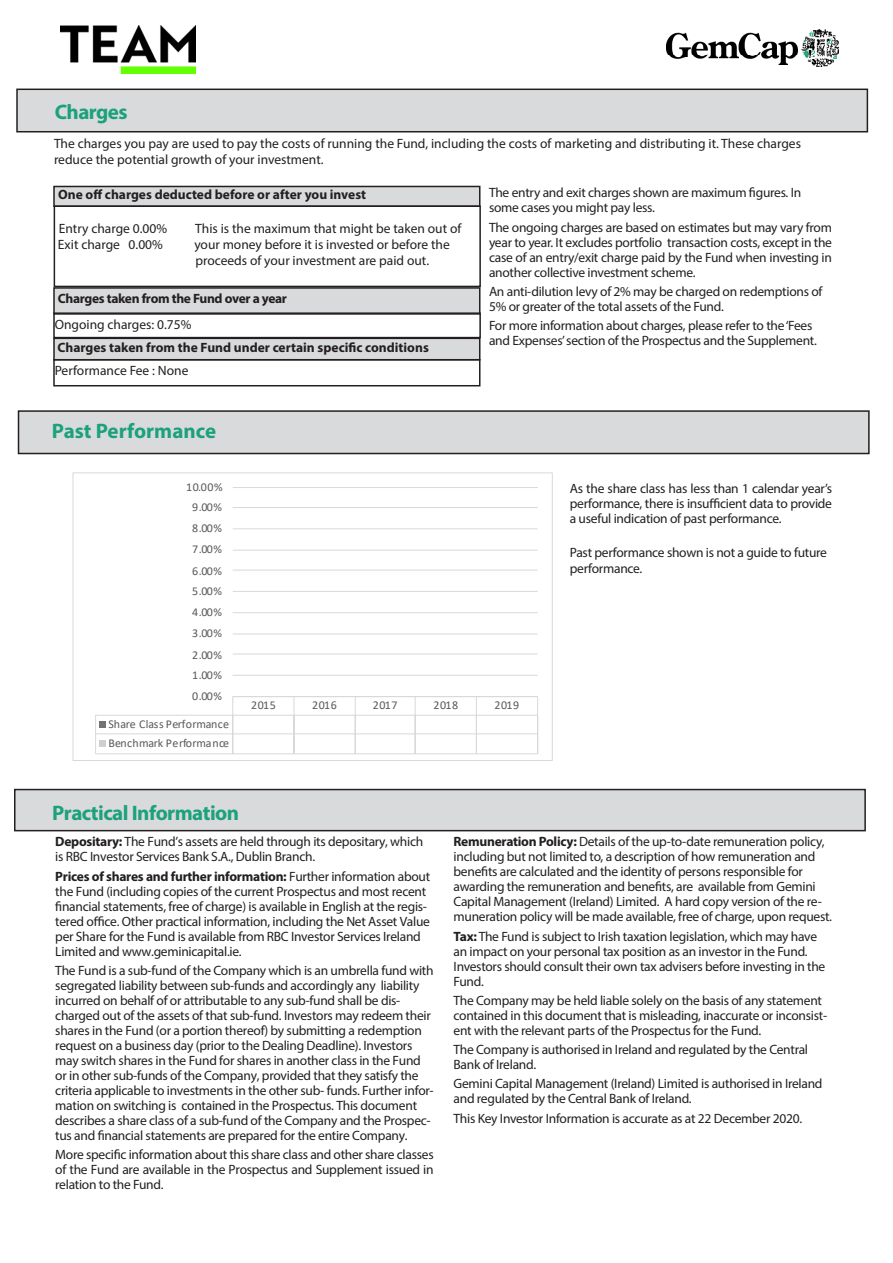
<style>
.page{position:relative;width:893px;height:1263px;background:#fff}
.page>*{position:absolute;margin:0;border:0;box-sizing:border-box;transform-origin:0 0}
.t1{font:700 21px "Myriad Pro";letter-spacing:-.025em;color:#1ba17b}
.t2{font:700 21px "Myriad Pro";color:#1ba17b}
.t3{font:13.5px/15px "Myriad Pro";letter-spacing:-.02em;color:#231f20}
.t4{font:13.5px/16.2px "Myriad Pro";color:#231f20}
.t5{font:700 13.5px "Myriad Pro";color:#231f20}
.t6{font:700 13.5px "Myriad Pro";letter-spacing:-.025em;color:#231f20}
.t7{font:12px/18.6px "Calibri";letter-spacing:-.015em;color:#595959}
.s1{font-weight:700}
</style>
<div class="page">
<div style="left:17px;top:89px;width:850px;height:43px;background:#d9dadc"></div>
<div style="left:16px;top:89px;width:852px;height:43px;border:2px solid #231f20"></div>
<div style="left:54px;top:186px;width:426px;height:20px;background:#d9dadc"></div>
<div style="left:53px;top:186px;width:427px;height:21px;border:2px solid #231f20"></div>
<div style="left:54px;top:205px;width:427px;height:82px;border:2px solid #231f20"></div>
<div style="left:54px;top:288px;width:426px;height:26px;background:#d9dadc"></div>
<div style="left:53px;top:287px;width:427px;height:28px;border:2px solid #231f20"></div>
<div style="left:54px;top:338px;width:426px;height:22px;background:#d9dadc"></div>
<div style="left:53px;top:338px;width:427px;height:22px;border:2px solid #231f20"></div>
<div style="left:53px;top:359px;width:427px;height:27px;border:2px solid #231f20"></div>
<div style="left:19px;top:411px;width:850px;height:42px;background:#d9dadc"></div>
<div style="left:18px;top:410px;width:852px;height:44px;border:2px solid #231f20"></div>
<div style="left:15px;top:789px;width:850px;height:42px;background:#d9dadc"></div>
<div style="left:14px;top:789px;width:852px;height:42px;border:2px solid #231f20"></div>
<img style="left:666px;top:29px;width:173px;height:38px">
<div style="left:53px;top:312px;width:428px;height:26px;border:2px solid #231f20"></div>
<hr style="left:233px;top:675px;width:305px;height:1px;background:#d9d9d9">
<hr style="left:233px;top:653px;width:305px;height:1px;background:#d9d9d9">
<hr style="left:233px;top:633px;width:305px;height:1px;background:#d9d9d9">
<hr style="left:233px;top:612px;width:305px;height:1px;background:#d9d9d9">
<hr style="left:233px;top:591px;width:305px;height:1px;background:#d9d9d9">
<hr style="left:233px;top:570px;width:305px;height:1px;background:#d9d9d9">
<hr style="left:233px;top:550px;width:305px;height:1px;background:#d9d9d9">
<hr style="left:233px;top:528px;width:305px;height:1px;background:#d9d9d9">
<hr style="left:233px;top:507px;width:305px;height:1px;background:#d9d9d9">
<hr style="left:233px;top:487px;width:305px;height:1px;background:#d9d9d9">
<hr style="left:233px;top:696px;width:305px;height:1px;background:#d9d9d9">
<hr style="left:96px;top:715px;width:442px;height:1px;background:#d9d9d9">
<div style="left:99px;top:721px;width:7px;height:7px;background:#767171"></div>
<hr style="left:96px;top:733px;width:442px;height:1px;background:#d9d9d9">
<svg style="left:95px;top:715px;width:1px;height:39px"></svg>
<hr style="left:96px;top:753px;width:442px;height:1px;background:#d9d9d9">
<svg style="left:232px;top:697px;width:1px;height:56px"></svg>
<svg style="left:293px;top:697px;width:1px;height:56px"></svg>
<svg style="left:355px;top:697px;width:1px;height:56px"></svg>
<svg style="left:415px;top:697px;width:1px;height:56px"></svg>
<svg style="left:476px;top:697px;width:1px;height:56px"></svg>
<svg style="left:537px;top:697px;width:1px;height:56px"></svg>
<div style="left:99px;top:740px;width:7px;height:6px;background:#d0cece"></div>
<div style="left:72px;top:472px;width:481px;height:289px;border:1px solid #d9d9d9"></div>
<img style="left:61px;top:26px;width:135px;height:48px">
<p class="t1" style="left:55px;top:99px;width:74px">Charges</p>
<p class="t4" style="left:54px;top:135px;width:749px">The charges you pay are used to pay the costs of running the Fund, including the costs of marketing and distributing it. These charges reduce the potential growth of your investment.</p>
<p class="t5" style="left:58px;top:185px;width:310px">One off charges deducted before or after you invest</p>
<p class="t4" style="left:59px;top:220px;width:110px">Entry charge 0.00%</p>
<p class="t4" style="left:195px;top:220px;width:268px">This is the maximum that might be taken out of</p>
<p class="t4" style="left:58px;top:236px;width:106px">Exit charge 0.00%</p>
<p class="t4" style="left:194px;top:236px;width:257px">your money before it is invested or before the</p>
<p class="t4" style="left:195px;top:253px;width:235px">proceeds of your investment are paid out.</p>
<p class="t6" style="left:58px;top:290px;width:231px">Charges taken from the Fund over a year</p>
<p class="t5" style="left:57px;top:339px;width:373px">Charges taken from the Fund under certain specific conditions</p>
<p class="t4" style="left:55px;top:362px;width:135px">Performance Fee : None</p>
<p class="t3" style="left:489px;top:185px;width:314px">The entry and exit charges shown are maximum figures. In some cases you might pay less.</p>
<p class="t3" style="left:489px;top:219px;width:345px;text-align:justify">The ongoing charges are based on estimates but may vary from year to year. It excludes portfolio transaction costs, except in the case of an entry/exit charge paid by the Fund when investing in another collective investment scheme.</p>
<p class="t3" style="left:489px;top:284px;width:335px">An anti-dilution levy of 2% may be charged on redemptions of<br>5% or greater of the total assets of the Fund.</p>
<p class="t3" style="left:489px;top:318px;width:329px">For more information about charges, please refer to the ‘Fees and Expenses’ section of the Prospectus and the Supplement.</p>
<p class="t4" style="left:55px;top:316px;width:138px">Ongoing charges: 0.75%</p>
<p class="t2" style="left:52px;top:417px;width:166px">Past Performance</p>
<p class="t7" style="left:186px;top:477px;width:38px">10.00%</p>
<p class="t7" style="left:192px;top:497px;width:31px">9.00%</p>
<p class="t7" style="left:192px;top:518px;width:31px">8.00%</p>
<p class="t7" style="left:192px;top:540px;width:31px">7.00%</p>
<p class="t7" style="left:192px;top:561px;width:31px">6.00%</p>
<p class="t7" style="left:192px;top:581px;width:31px">5.00%</p>
<p class="t7" style="left:192px;top:602px;width:31px">4.00%</p>
<p class="t7" style="left:192px;top:624px;width:31px">3.00%</p>
<p class="t7" style="left:192px;top:645px;width:31px">2.00%</p>
<p class="t7" style="left:192px;top:665px;width:31px">1.00%</p>
<p class="t7" style="left:192px;top:686px;width:31px">0.00%</p>
<p class="t7" style="left:109px;top:714px;width:122px">Share Class Performance<br>Benchmark Performance</p>
<p class="t7" style="left:251px;top:696px;width:26px">2015</p>
<p class="t7" style="left:312px;top:696px;width:26px">2016</p>
<p class="t7" style="left:373px;top:696px;width:26px">2017</p>
<p class="t7" style="left:434px;top:696px;width:26px">2018</p>
<p class="t7" style="left:494px;top:696px;width:26px">2019</p>
<p class="t3" style="left:570px;top:481px;width:264px;text-align:justify">As the share class has less than 1 calendar year’s performance, there is insufficient data to provide a useful indication of past performance.</p>
<p class="t3" style="left:570px;top:544px;width:259px;line-height:16.2px">Past performance shown is not a guide to future performance.</p>
<p class="t1" style="left:52px;top:800px;width:188px">Practical Information</p>
<p class="t3" style="left:55px;top:834px;width:370px"><span class="s1">Depositary:</span> The Fund’s assets are held through its depositary, which is RBC Investor Services Bank S.A., Dublin Branch.</p>
<p class="t3" style="left:55px;top:868px;width:376px"><span class="s1">Prices of shares and further information:</span> Further information about the Fund (including copies of the current Prospectus and most recent financial statements, free of charge) is available in English at the regis&shy;tered office. Other practical information, including the Net Asset Value per Share for the Fund is available from RBC Investor Services Ireland Limited and www.geminicapital.ie.</p>
<p class="t3" style="left:55px;top:963px;width:380px">The Fund is a sub-fund of the Company which is an umbrella fund with segregated liability between sub-funds and accordingly any liability incurred on behalf of or attributable to any sub-fund shall be dis&shy;charged out of the assets of that sub-fund. Investors may redeem their shares in the Fund (or a portion thereof) by submitting a redemption request on a business day (prior to the Dealing Deadline). Investors may switch shares in the Fund for shares in another class in the Fund or in other sub-funds of the Company, provided that they satisfy the criteria applicable to investments in the other sub- funds. Further infor&shy;mation on switching is contained in the Prospectus. This document describes a share class of a sub-fund of the Company and the Prospec&shy;tus and financial statements are prepared for the entire Company.</p>
<p class="t3" style="left:55px;top:1147px;width:380px;text-align:justify">More specific information about this share class and other share classes of the Fund are available in the Prospectus and Supplement issued in relation to the Fund.</p>
<p class="t3" style="left:454px;top:834px;width:380px"><span class="s1">Remuneration Policy:</span> Details of the up-to-date remuneration policy, including but not limited to, a description of how remuneration and benefits are calculated and the identity of persons responsible for awarding the remuneration and benefits, are available from Gemini Capital Management (Ireland) Limited. A hard copy version of the re&shy;muneration policy will be made available, free of charge, upon request.</p>
<p class="t3" style="left:454px;top:928px;width:373px"><span class="s1">Tax:</span> The Fund is subject to Irish taxation legislation, which may have an impact on your personal tax position as an investor in the Fund.<br>Investors should consult their own tax advisers before investing in the Fund.</p>
<p class="t3" style="left:454px;top:993px;width:375px">The Company may be held liable solely on the basis of any statement contained in this document that is misleading, inaccurate or inconsist&shy;ent with the relevant parts of the Prospectus for the Fund.</p>
<p class="t3" style="left:454px;top:1042px;width:356px">The Company is authorised in Ireland and regulated by the Central<br>Bank of Ireland.</p>
<p class="t3" style="left:454px;top:1076px;width:370px">Gemini Capital Management (Ireland) Limited is authorised in Ireland and regulated by the Central Bank of Ireland.</p>
<p class="t3" style="left:454px;top:1110px;width:350px">This Key Investor Information is accurate as at 22 December 2020.</p>
</div>
